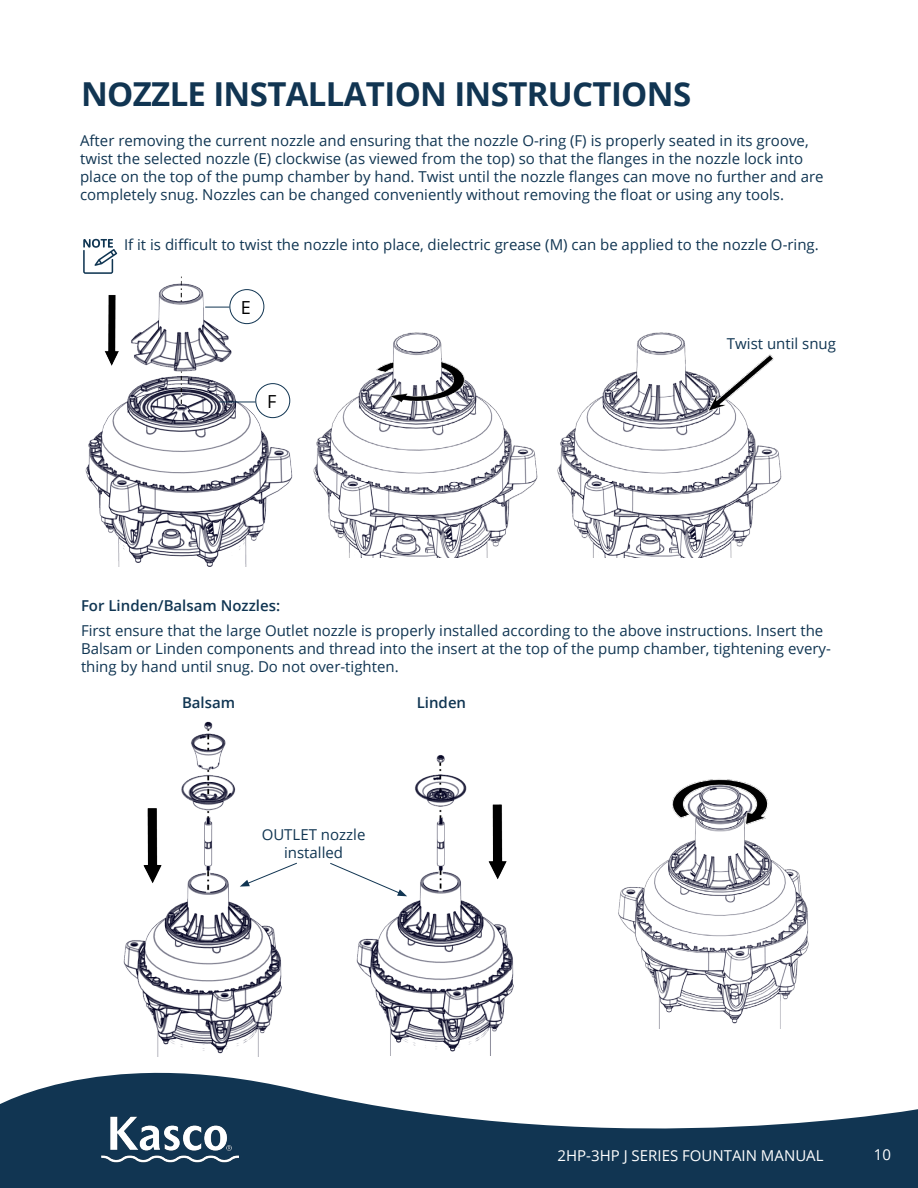
<style>
.page{position:relative;width:918px;height:1188px;background:#fff}
.page>*{position:absolute;margin:0;border:0;box-sizing:border-box;transform-origin:0 0}
.t1{font:700 33px "Open Sans";letter-spacing:-.02em;color:#113552}
.t2{font:18px "Open Sans";color:#000}
.t3{font:15px/18px "Open Sans";color:#103552}
.t4{font:600 15px "Open Sans";color:#103552}
.t5{font:15px "Open Sans";color:#fff}
</style>
<div class="page">
<svg style="left:0;top:1055px;width:918px;height:133px;fill:#113552"></svg>
<img style="left:101px;top:1113px;width:137px;height:53px">
<svg style="left:83px;top:239px;width:34px;height:29px"></svg>
<img style="left:83px;top:268px;width:210px;height:298px">
<img style="left:313px;top:332px;width:225px;height:226px">
<img style="left:557px;top:332px;width:225px;height:226px">
<div style="left:255px;top:383px;width:35px;height:35px;border:1px solid #113552;border-radius:50%"></div>
<hr style="left:219px;top:402px;width:37px;height:1px;background:#113552">
<img style="left:618px;top:779px;width:191px;height:249px">
<img style="left:81px;top:721px;width:246px;height:336px">
<img style="left:356px;top:755px;width:158px;height:300px">
<svg style="left:240px;top:862px;width:58px;height:25px"></svg>
<svg style="left:330px;top:862px;width:77px;height:34px"></svg>
<div style="left:229px;top:289px;width:35px;height:35px;border:1px solid #113552;border-radius:50%"></div>
<svg style="left:205px;top:307px;width:25px;height:1px"></svg>
<h1 class="t1" style="left:81px;top:71px;width:612px">NOZZLE INSTALLATION INSTRUCTIONS</h1>
<p class="t3" style="left:80px;top:132px;width:745px">After removing the current nozzle and ensuring that the nozzle O-ring (F) is properly seated in its groove, twist the selected nozzle (E) clockwise (as viewed from the top) so that the flanges in the nozzle lock into place on the top of the pump chamber by hand. Twist until the nozzle flanges can move no further and are completely snug. Nozzles can be changed conveniently without removing the float or using any tools.</p>
<p class="t3" style="left:124px;top:235px;width:696px">If it is difficult to twist the nozzle into place, dielectric grease (M) can be applied to the nozzle O-ring.</p>
<p class="t2" style="left:241px;top:295px;width:12px">E</p>
<p class="t2" style="left:267px;top:389px;width:11px">F</p>
<p class="t3" style="left:727px;top:334px;width:111px">Twist until snug</p>
<p class="t4" style="left:81px;top:596px;width:201px">For Linden/Balsam Nozzles:</p>
<p class="t3" style="left:81px;top:621px;width:751px">First ensure that the large Outlet nozzle is properly installed according to the above instructions. Insert the<br>Balsam or Linden components and thread into the insert at the top of the pump chamber, tightening every&shy;thing by hand until snug. Do not over-tighten.</p>
<p class="t4" style="left:182px;top:693px;width:55px">Balsam</p>
<p class="t4" style="left:417px;top:693px;width:51px">Linden</p>
<p class="t3" style="left:262px;top:825px;width:105px;text-align:center">OUTLET nozzle installed</p>
<p class="t5" style="left:558px;top:1145px;width:267px">2HP-3HP J SERIES FOUNTAIN MANUAL</p>
<p class="t5" style="left:874px;top:1145px;width:19px">10</p>
</div>
